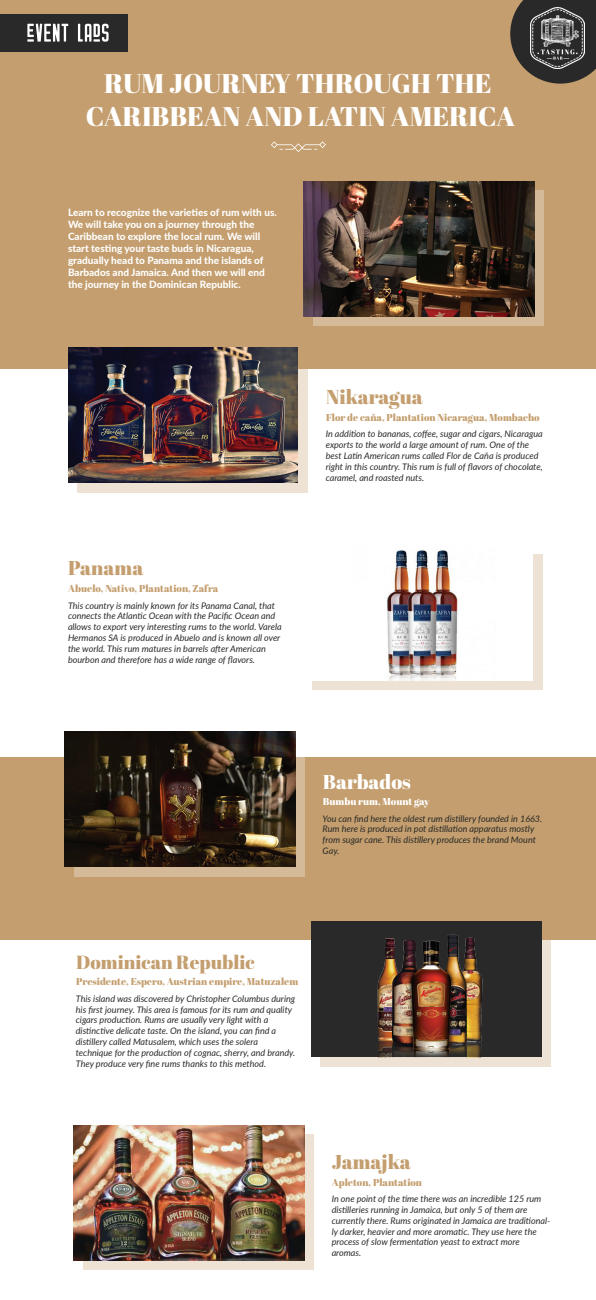
<style>
.page{position:relative;width:596px;height:1300px;background:#fff}
.page>*{position:absolute;margin:0;border:0;box-sizing:border-box;transform-origin:0 0}
.t1{font:27px/32.4px "Abril Fatface";color:#fff;text-align:center}
.t2{font:20px "Abril Fatface";color:#c49e6e}
.t3{font:20px "Abril Fatface";color:#fff}
.t4{font:19px "Abril Fatface";color:#c49e6e}
.t5{font:800 10px/12px "Lato";color:#fff}
.t6{font:10px "Abril Fatface";color:#c49e6e}
.t7{font:10px "Abril Fatface";color:#fff}
.t8{font:italic 9px/10.8px "Lato";color:#282928}
</style>
<div class="page">
<div style="left:0;top:0;width:595px;height:368px;background:#c49e6e"></div>
<div style="left:0;top:758px;width:595px;height:182px;background:#c49e6e"></div>
<div style="left:77px;top:357px;width:230px;height:135px;background:linear-gradient(to right,#ede2d4,#ede1d2)"></div>
<svg style="left:510px;top:0;width:85px;height:84px"></svg>
<img style="left:529px;top:8px;width:55px;height:60px">
<svg style="left:271px;top:141px;width:55px;height:11px"></svg>
<div style="left:0;top:14px;width:127px;height:37px;background:#282928"></div>
<svg style="left:27px;top:24px;width:41px;height:18px"></svg>
<svg style="left:78px;top:24px;width:30px;height:18px"></svg>
<svg style="left:74px;top:741px;width:230px;height:135px;fill:#d5ba99"></svg>
<svg style="left:312px;top:554px;width:230px;height:135px;fill:#ede2d3"></svg>
<img style="left:68px;top:347px;width:230px;height:135px">
<div style="left:302px;top:545px;width:230px;height:135px;background:#fff"></div>
<img style="left:387px;top:550px;width:71px;height:130px">
<svg style="left:313px;top:190px;width:230px;height:135px;fill:#d5ba99"></svg>
<img style="left:65px;top:732px;width:230px;height:135px">
<div style="left:83px;top:1135px;width:230px;height:135px;background:linear-gradient(to right,#ede2d3,#ede2d3)"></div>
<svg style="left:320px;top:931px;width:230px;height:135px;fill:#ede2d3"></svg>
<div style="left:311px;top:921px;width:230px;height:136px;background:#282928"></div>
<img style="left:74px;top:1125px;width:230px;height:135px">
<img style="left:377px;top:934px;width:106px;height:123px">
<img style="left:303px;top:181px;width:230px;height:135px">
<h1 class="t1" style="left:86px;top:67px;width:430px">RUM JOURNEY THROUGH THE<br>CARIBBEAN AND LATIN AMERICA</h1>
<p class="t5" style="left:68px;top:206px;width:210px">Learn to recognize the varieties of rum with us.<br>We will take you on a journey through the Caribbean to explore the local rum. We will start testing your taste buds in Nicaragua, gradually head to Panama and the islands of Barbados and Jamaica. And then we will end the journey in the Dominican Republic.</p>
<h2 class="t2" style="left:68px;top:554px;width:76px">Panama</h2>
<p class="t6" style="left:68px;top:582px;width:151px">Abuelo, Nativo, Plantation, Zafra</p>
<p class="t8" style="left:68px;top:599px;width:215px">This country is mainly known for its Panama Canal, that connects the Atlantic Ocean with the Pacific Ocean and allows to export very interesting rums to the world. Varela Hermanos SA is produced in Abuelo and is known all over the world. This rum matures in barrels after American bourbon and therefore has a wide range of flavors.</p>
<h2 class="t2" style="left:326px;top:383px;width:98px">Nikaragua</h2>
<p class="t6" style="left:326px;top:410px;width:215px">Flor de caňa, Plantation Nicaragua, Mombacho</p>
<p class="t8" style="left:325px;top:428px;width:218px">In addition to bananas, coffee, sugar and cigars, Nicaragua exports to the world a large amount of rum. One of the best Latin American rums called Flor de Caňa is produced right in this country. This rum is full of flavors of chocolate, caramel, and roasted nuts.</p>
<h2 class="t3" style="left:323px;top:767px;width:89px">Barbados</h2>
<p class="t7" style="left:323px;top:795px;width:108px">Bumbu rum, Mount gay</p>
<p class="t8" style="left:322px;top:813px;width:221px">You can find here the oldest rum distillery founded in 1663.<br>Rum here is produced in pot distillation apparatus mostly from sugar cane. This distillery produces the brand Mount Gay.</p>
<h3 class="t4" style="left:76px;top:949px;width:180px">Dominican Republic</h3>
<p class="t6" style="left:76px;top:975px;width:223px">Presidente, Espero, Austrian empire, Matuzalem</p>
<p class="t8" style="left:76px;top:993px;width:221px">This island was discovered by Christopher Columbus during his first journey. This area is famous for its rum and quality cigars production. Rums are usually very light with a distinctive delicate taste. On the island, you can find a distillery called Matusalem, which uses the solera technique for the production of cognac, sherry, and brandy.<br>They produce very fine rums thanks to this method.</p>
<h2 class="t2" style="left:332px;top:1148px;width:80px">Jamajka</h2>
<p class="t6" style="left:332px;top:1175px;width:92px">Apleton, Plantation</p>
<p class="t8" style="left:331px;top:1193px;width:220px">In one point of the time there was an incredible 125 rum distilleries running in Jamaica, but only 5 of them are currently there. Rums originated in Jamaica are traditional&shy;ly darker, heavier and more aromatic. They use here the process of slow fermentation yeast to extract more aromas.</p>
</div>
